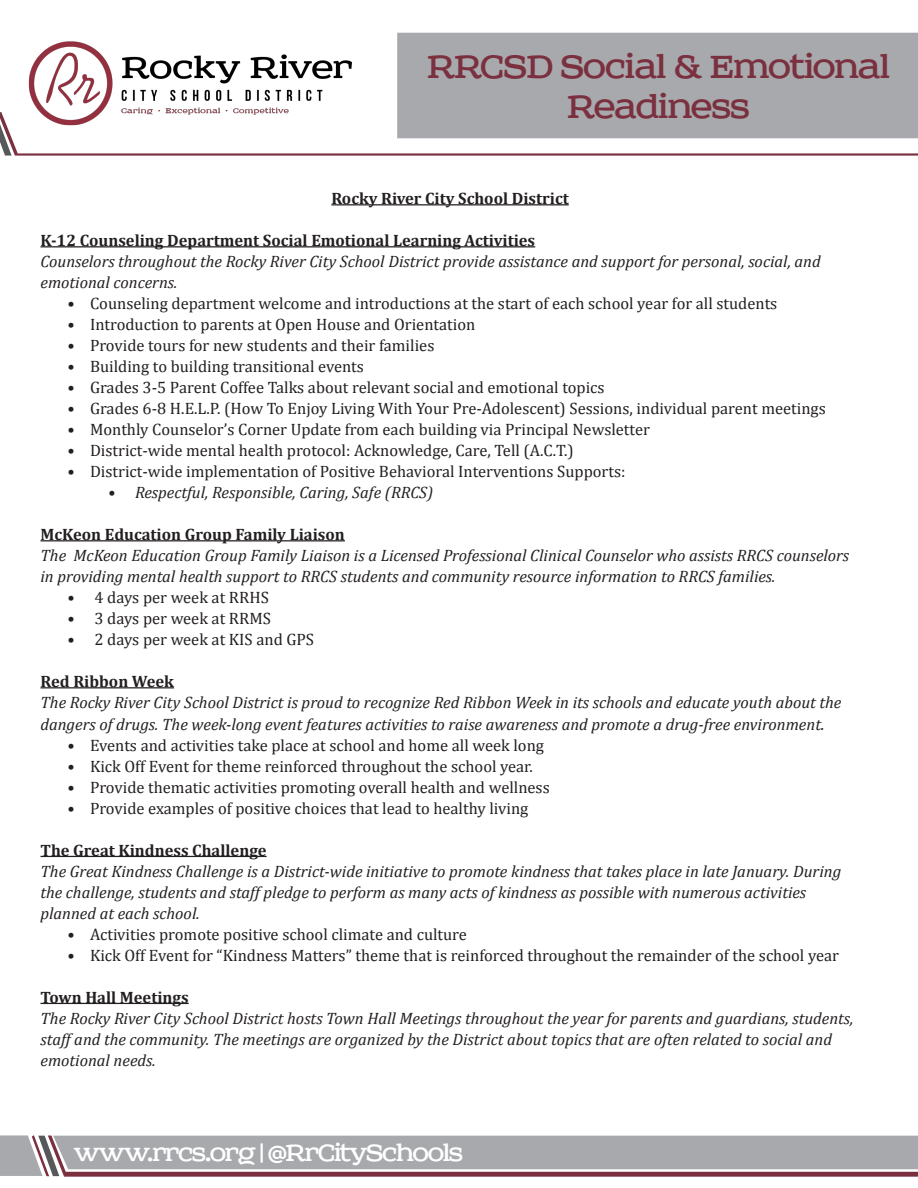
<style>
.page{position:relative;width:918px;height:1188px;background:#fff}
.page>*{position:absolute;margin:0;border:0;box-sizing:border-box;transform-origin:0 0}
.t1{font:36.3px/39.6px "Sreda";letter-spacing:-.035em;color:#7a303f;text-align:center;scale:.91 1}
.t2{font:26.4px "Sreda";letter-spacing:-.05em;color:#fff;scale:.91 1}
.t3{font:16.5px "Cambria";color:#231f20}
.t4{font:italic 16.5px/21px "Cambria";color:#231f20}
.t5{font:700 16.5px "Cambria";color:#231f20}
.s1{font-size:18px}
</style>
<div class="page">
<svg style="left:0;top:1135px;width:918px;height:42px;background:#aaa2a7"></svg>
<div style="left:397px;top:33px;width:521px;height:79px;background:#a8a9ad"></div>
<img style="left:28px;top:41px;width:324px;height:71px">
<svg style="left:0;top:112px;width:918px;height:44px"></svg>
<hr style="left:331px;top:204px;width:238px;height:1px;background:#231f20">
<hr style="left:40px;top:246px;width:495px;height:1px;background:#231f20">
<hr style="left:40px;top:540px;width:305px;height:1px;background:#231f20">
<hr style="left:40px;top:687px;width:134px;height:1px;background:#231f20">
<hr style="left:40px;top:856px;width:227px;height:1px;background:#231f20">
<hr style="left:40px;top:1003px;width:149px;height:1px;background:#231f20">
<h1 class="t1" style="left:427px;top:48px;width:510px">RRCSD Social &amp; Emotional<br>Readiness</h1>
<p class="t5" style="left:331px;top:187px;width:239px">Rocky River City School District</p>
<p class="t5" style="left:40px;top:229px;width:496px">K-12 Counseling Department Social Emotional Learning Activities</p>
<p class="t4" style="left:40px;top:250px;width:782px">Counselors throughout the Rocky River City School District provide assistance and support for personal, social, and emotional concerns.</p>
<p class="t3" style="left:68px;top:294px;width:711px">• Counseling department welcome and introductions at the start of each school year for all students</p>
<p class="t3" style="left:68px;top:315px;width:409px">• Introduction to parents at Open House and Orientation</p>
<p class="t3" style="left:68px;top:336px;width:368px">• Provide tours for new students and their families</p>
<p class="t3" style="left:68px;top:357px;width:298px">• Building to building transitional events</p>
<p class="t3" style="left:68px;top:378px;width:539px">• Grades 3-5 Parent Coffee Talks about relevant social and emotional topics</p>
<p class="t3" style="left:68px;top:399px;width:760px">• Grades 6-8 H.E.L.P. (How To Enjoy Living With Your Pre-Adolescent) Sessions, individual parent meetings</p>
<p class="t3" style="left:68px;top:420px;width:584px">• Monthly Counselor’s Corner Update from each building via Principal Newsletter</p>
<p class="t3" style="left:68px;top:441px;width:508px">• District-wide mental health protocol: Acknowledge, Care, Tell (A.C.T.)</p>
<p class="t3" style="left:68px;top:462px;width:559px">• District-wide implementation of Positive Behavioral Interventions Supports:</p>
<p class="t4" style="left:108px;top:481px;width:327px">• Respectful, Responsible, Caring, Safe (RRCS)</p>
<p class="t5" style="left:40px;top:523px;width:306px">McKeon Education Group Family Liaison</p>
<p class="t4" style="left:40px;top:544px;width:810px">The McKeon Education Group Family Liaison is a Licensed Professional Clinical Counselor who assists RRCS counselors in providing mental health support to RRCS students and community resource information to RRCS families.</p>
<p class="t3" style="left:68px;top:588px;width:203px">• 4 days per week at RRHS</p>
<p class="t3" style="left:68px;top:609px;width:205px">• 3 days per week at RRMS</p>
<p class="t3" style="left:68px;top:630px;width:248px">• 2 days per week at KIS and GPS</p>
<p class="t5" style="left:40px;top:670px;width:135px">Red Ribbon Week</p>
<p class="t4" style="left:40px;top:691px;width:802px;line-height:21.6px">The Rocky River City School District is proud to recognize Red Ribbon Week in its schools and educate youth about the dangers of drugs. The week-long event features activities to raise awareness and promote a drug-free environment<span class="s1">.</span></p>
<p class="t3" style="left:68px;top:735px;width:478px">• Events and activities take place at school and home all week long</p>
<p class="t3" style="left:68px;top:756px;width:467px">• Kick Off Event for theme reinforced throughout the school year.</p>
<p class="t3" style="left:68px;top:777px;width:484px">• Provide thematic activities promoting overall health and wellness</p>
<p class="t3" style="left:68px;top:798px;width:462px">• Provide examples of positive choices that lead to healthy living</p>
<p class="t5" style="left:40px;top:838px;width:228px">The Great Kindness Challenge</p>
<p class="t4" style="left:40px;top:860px;width:802px">The Great Kindness Challenge is a District-wide initiative to promote kindness that takes place in late January. During the challenge, students and staff pledge to perform as many acts of kindness as possible with numerous activities planned at each school.</p>
<p class="t3" style="left:68px;top:924px;width:401px">• Activities promote positive school climate and culture</p>
<p class="t3" style="left:68px;top:945px;width:773px">• Kick Off Event for “Kindness Matters” theme that is reinforced throughout the remainder of the school year</p>
<p class="t5" style="left:40px;top:985px;width:150px">Town Hall Meetings</p>
<p class="t4" style="left:40px;top:1007px;width:815px">The Rocky River City School District hosts Town Hall Meetings throughout the year for parents and guardians, students, staff and the community. The meetings are organized by the District about topics that are often related to social and emotional needs.</p>
<h2 class="t2" style="left:73px;top:1137px;width:430px">www.rrcs.org | @RrCitySchools</h2>
</div>
